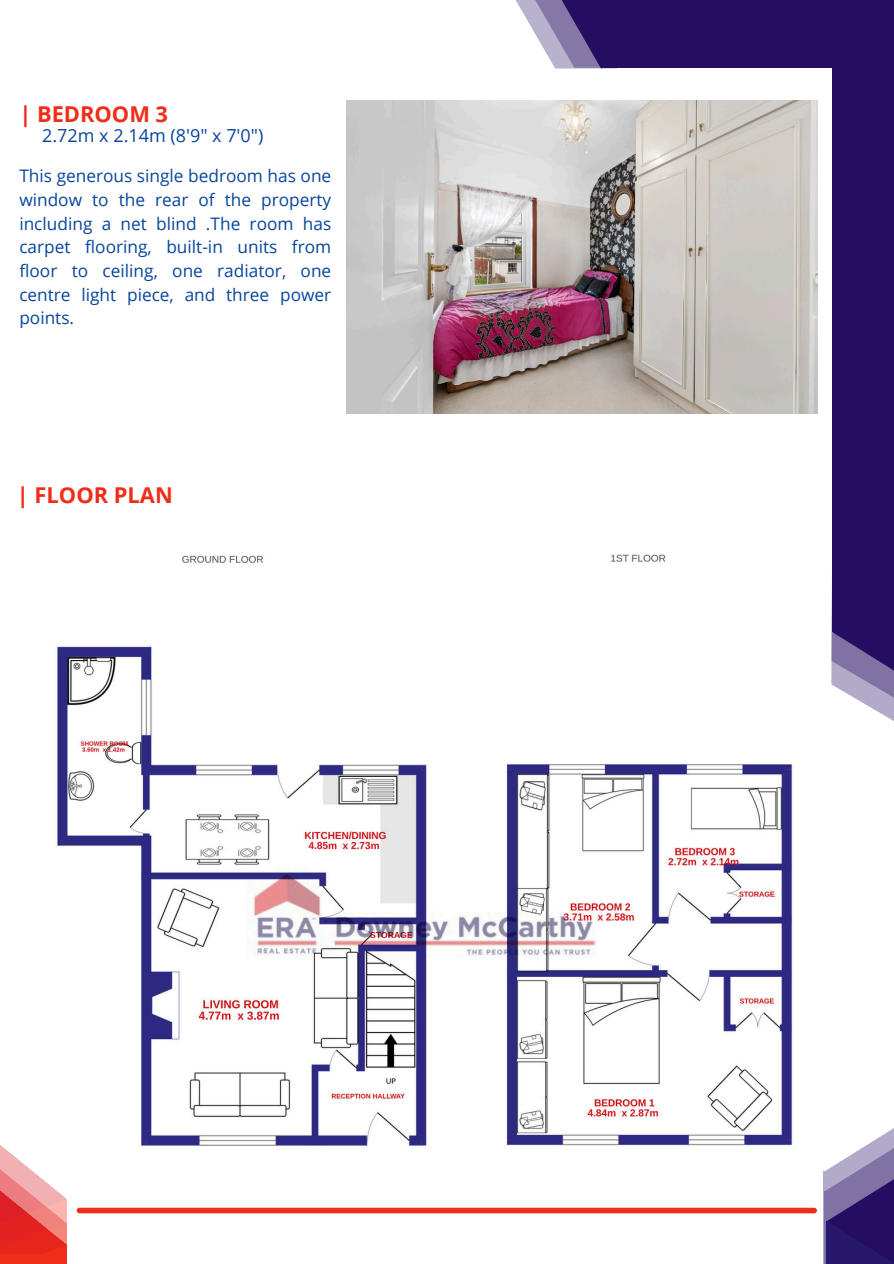
<style>
.page{position:relative;width:894px;height:1264px;background:#fff}
.page>*{position:absolute;margin:0;border:0;box-sizing:border-box;transform-origin:0 0}
.t1{font:700 21.9px "Open Sans";color:#ef2d19}
.t2{font:18px "Open Sans";color:#08459d}
.t3{font:17.25px/23.7px "Open Sans";color:#08459d;text-align:justify}
</style>
<div class="page">
<svg style="left:515px;top:0;width:13px;height:21px"></svg>
<svg style="left:528px;top:0;width:27px;height:68px;fill:#b9b2cd"></svg>
<div style="left:602px;top:0;width:291px;height:68px;background:#250e62"></div>
<svg style="left:831px;top:585px;width:62px;height:136px"></svg>
<div style="left:832px;top:0;width:61px;height:631px;background:#250e62"></div>
<svg style="left:832px;top:631px;width:61px;height:60px;background:#6c5d95"></svg>
<svg style="left:555px;top:0;width:62px;height:69px"></svg>
<svg style="left:823px;top:1129px;width:70px;height:134px"></svg>
<svg style="left:0;top:1145px;width:67px;height:118px"></svg>
<div style="left:79px;top:1207px;width:735px;height:6px;background:#ef2d19"></div>
<img style="left:346px;top:100px;width:470px;height:313px">
<img style="left:54px;top:554px;width:739px;height:603px">
<p class="t1" style="left:19px;top:98px;width:150px">| BEDROOM 3</p>
<p class="t2" style="left:42px;top:123px;width:223px">2.72m x 2.14m (8'9" x 7'0")</p>
<p class="t3" style="left:19px;top:164px;width:313px">This generous single bedroom has one window to the rear of the property including a net blind .The room has carpet flooring, built-in units from floor to ceiling, one radiator, one centre light piece, and three power points.</p>
<p class="t1" style="left:17px;top:480px;width:157px">| FLOOR PLAN</p>
</div>
